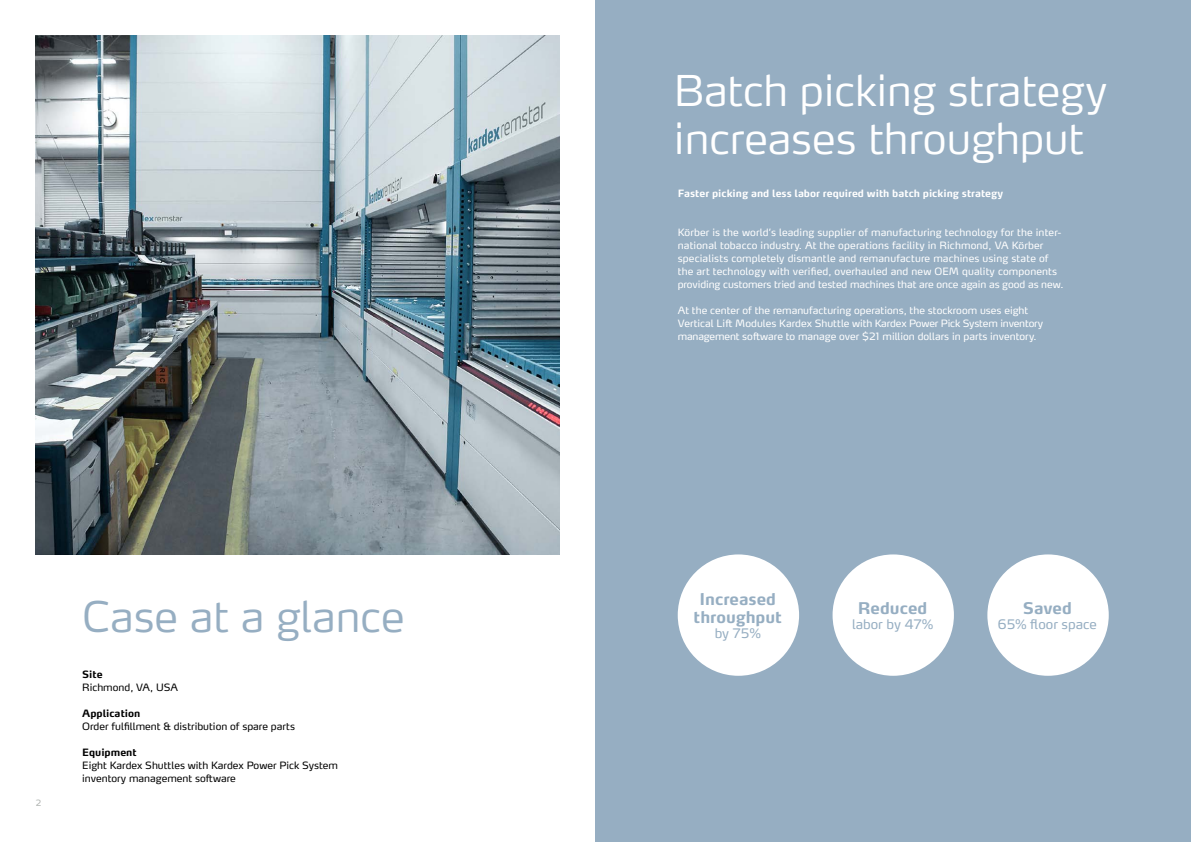
<style>
.page{position:relative;width:1191px;height:842px;background:#fff}
.page>*{position:absolute;margin:0;border:0;box-sizing:border-box;transform-origin:0 0}
.t1{font:300 42px/48px "Max Pro";color:#fff}
.t2{font:300 42px "Max Pro";color:#96aec2}
.t3{font:700 16px/18px "Max Pro";color:#96aec2;text-align:center}
.t4{font:13px "Max Pro";color:#96aec2}
.t5{font:10px/13px "Max Pro";letter-spacing:.01em;color:#fff}
.t6{font:10px/13px "Max Pro";color:#000}
.t7{font:700 10px "Max Pro";color:#fff}
.t8{font:700 10px "Max Pro";color:#000}
.t9{font:300 8.5px "Max Pro";color:#a8aca9}
</style>
<div class="page">
<div style="left:595px;top:0;width:596px;height:842px;background:#96aec2"></div>
<img style="left:36px;top:36px;width:524px;height:518px">
<div style="left:677px;top:554px;width:122px;height:122px;background:#fff;border-radius:50%"></div>
<div style="left:832px;top:554px;width:122px;height:122px;background:#fff;border-radius:50%"></div>
<div style="left:987px;top:554px;width:121px;height:122px;background:#fff;border-radius:50%"></div>
<p class="t9" style="left:36px;top:796px;width:7px">2</p>
<h1 class="t2" style="left:82px;top:582px;width:324px">Case at a glance</h1>
<p class="t8" style="left:82px;top:665px;width:22px">Site</p>
<p class="t6" style="left:82px;top:680px;width:97px">Richmond, VA, USA</p>
<p class="t8" style="left:82px;top:704px;width:60px">Application</p>
<p class="t6" style="left:82px;top:719px;width:214px">Order fulfillment &amp; distribution of spare parts</p>
<p class="t8" style="left:82px;top:743px;width:56px">Equipment</p>
<p class="t6" style="left:82px;top:758px;width:257px">Eight Kardex Shuttles with Kardex Power Pick System inventory management software</p>
<h1 class="t1" style="left:674px;top:62px;width:435px">Batch picking strategy increases throughput</h1>
<p class="t7" style="left:678px;top:184px;width:327px">Faster picking and less labor required with batch picking strategy</p>
<p class="t5" style="left:678px;top:225px;width:387px">Körber is the world’s leading supplier of manufacturing technology for the inter&shy;national tobacco industry. At the operations facility in Richmond, VA Körber specialists completely dismantle and remanufacture machines using state of the art technology with verified, overhauled and new OEM quality components providing customers tried and tested machines that are once again as good as new.</p>
<p class="t5" style="left:678px;top:303px;width:367px">At the center of the remanufacturing operations, the stockroom uses eight<br>Vertical Lift Modules Kardex Shuttle with Kardex Power Pick System inventory management software to manage over $21 million dollars in parts inventory.</p>
<h2 class="t3" style="left:693px;top:588px;width:90px">Increased throughput</h2>
<h3 class="t4" style="left:715px;top:622px;width:47px">by 75%</h3>
<h2 class="t3" style="left:857px;top:597px;width:71px">Reduced</h2>
<h3 class="t4" style="left:852px;top:613px;width:82px">labor by 47%</h3>
<h2 class="t3" style="left:1023px;top:597px;width:51px">Saved</h2>
<h3 class="t4" style="left:997px;top:613px;width:101px">65% floor space</h3>
</div>
